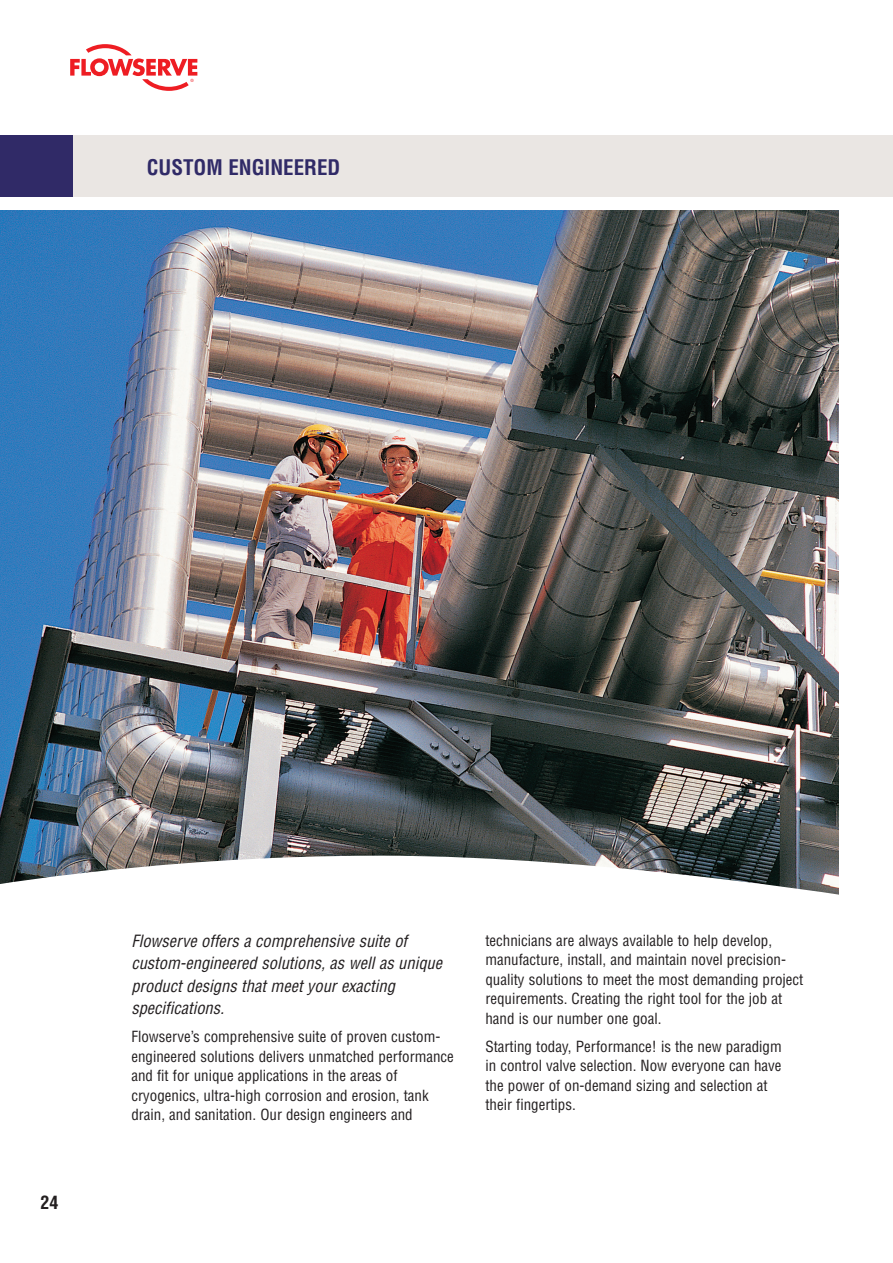
<style>
.page{position:relative;width:893px;height:1263px;background:#fff}
.page>*{position:absolute;margin:0;border:0;box-sizing:border-box;transform-origin:0 0}
.FCD-TOC_header{font:700 condensed 21px "Helvetica LT Std";color:#302a67}
.t1{font:700 condensed 18px "Helvetica LT Std";color:#231f20}
.MB-Intro_Paragraph{font:italic condensed 16.5px/22.5px "Helvetica LT Std";color:#231f20}
.MB-Body_Copy{font:condensed 15px/19.5px "Helvetica LT Std";color:#231f20}
</style>
<div class="page">
<svg style="left:70px;top:44px;width:127px;height:47px"></svg>
<div style="left:68px;top:135px;width:825px;height:62px;background:#eae6e3"></div>
<div style="left:0;top:135px;width:72px;height:62px;background:#302a67"></div>
<img style="left:0;top:210px;width:839px;height:646px">
<svg style="left:0;top:856px;width:839px;height:39px"></svg>
<p class="FCD-TOC_header" style="left:147px;top:154px;width:195px">CUSTOM ENGINEERED</p>
<p class="t1" style="left:40px;top:1191px;width:20px">24</p>
<p class="MB-Intro_Paragraph" style="left:131px;top:930px;width:312px">Flowserve offers a comprehensive suite of custom-engineered solutions, as well as unique product designs that meet your exacting specifications.</p>
<p class="MB-Body_Copy" style="left:131px;top:1027px;width:324px">Flowserve’s comprehensive suite of proven custom&shy;engineered solutions delivers unmatched performance and fit for unique applications in the areas of cryogenics, ultra-high corrosion and erosion, tank drain, and sanitation. Our design engineers and</p>
<p class="MB-Body_Copy" style="left:485px;top:930px;width:319px">technicians are always available to help develop, manufacture, install, and maintain novel precision&shy;quality solutions to meet the most demanding project requirements. Creating the right tool for the job at hand is our number one goal.</p>
<p class="MB-Body_Copy" style="left:485px;top:1036px;width:298px">Starting today, Performance! is the new paradigm in control valve selection. Now everyone can have the power of on-demand sizing and selection at their fingertips.</p>
</div>
